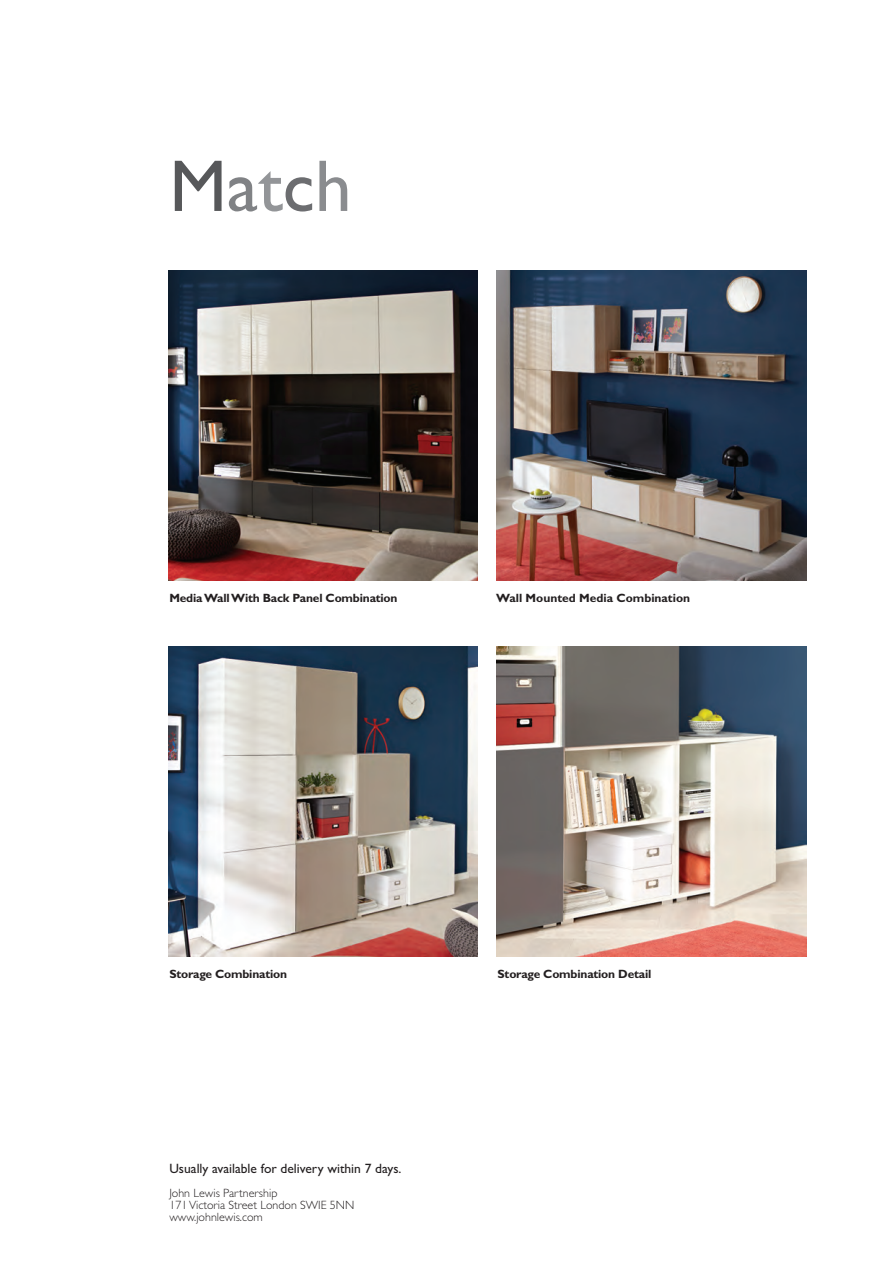
<style>
.page{position:relative;width:892px;height:1262px;background:#fff}
.page>*{position:absolute;margin:0;border:0;box-sizing:border-box;transform-origin:0 0}
.t1{font:73.5px "Gill Sans";color:#57585a}
.t2{font:13.5px "Gill Sans";color:#231f20}
.t3{font:700 12px "Gill Sans";letter-spacing:-.015em;color:#231f20}
.t4{font:300 12px/12px "Gill Sans";color:#231f20}
.s1{color:#808285}
.s2{color:#939598}
.s3{color:#6c6d70}
.s4{color:#8a8c8f}
</style>
<div class="page">
<img style="left:168px;top:271px;width:310px;height:309px">
<img style="left:496px;top:271px;width:310px;height:309px">
<img style="left:168px;top:646px;width:310px;height:310px">
<img style="left:496px;top:646px;width:310px;height:310px">
<h1 class="t1" style="left:169px;top:142px;width:184px">M<span class="s1">a</span><span class="s2">t</span><span class="s3">c</span><span class="s4">h</span></h1>
<p class="t3" style="left:169px;top:590px;width:230px">Media Wall With Back Panel Combination</p>
<p class="t3" style="left:496px;top:590px;width:196px">Wall Mounted Media Combination</p>
<p class="t3" style="left:169px;top:966px;width:119px">Storage Combination</p>
<p class="t3" style="left:497px;top:966px;width:155px">Storage Combination Detail</p>
<p class="t2" style="left:169px;top:1160px;width:233px">Usually available for delivery within 7 days.</p>
<p class="t4" style="left:169px;top:1186px;width:186px">John Lewis Partnership<br>171 Victoria Street London SWIE 5NN www.johnlewis.com</p>
</div>
